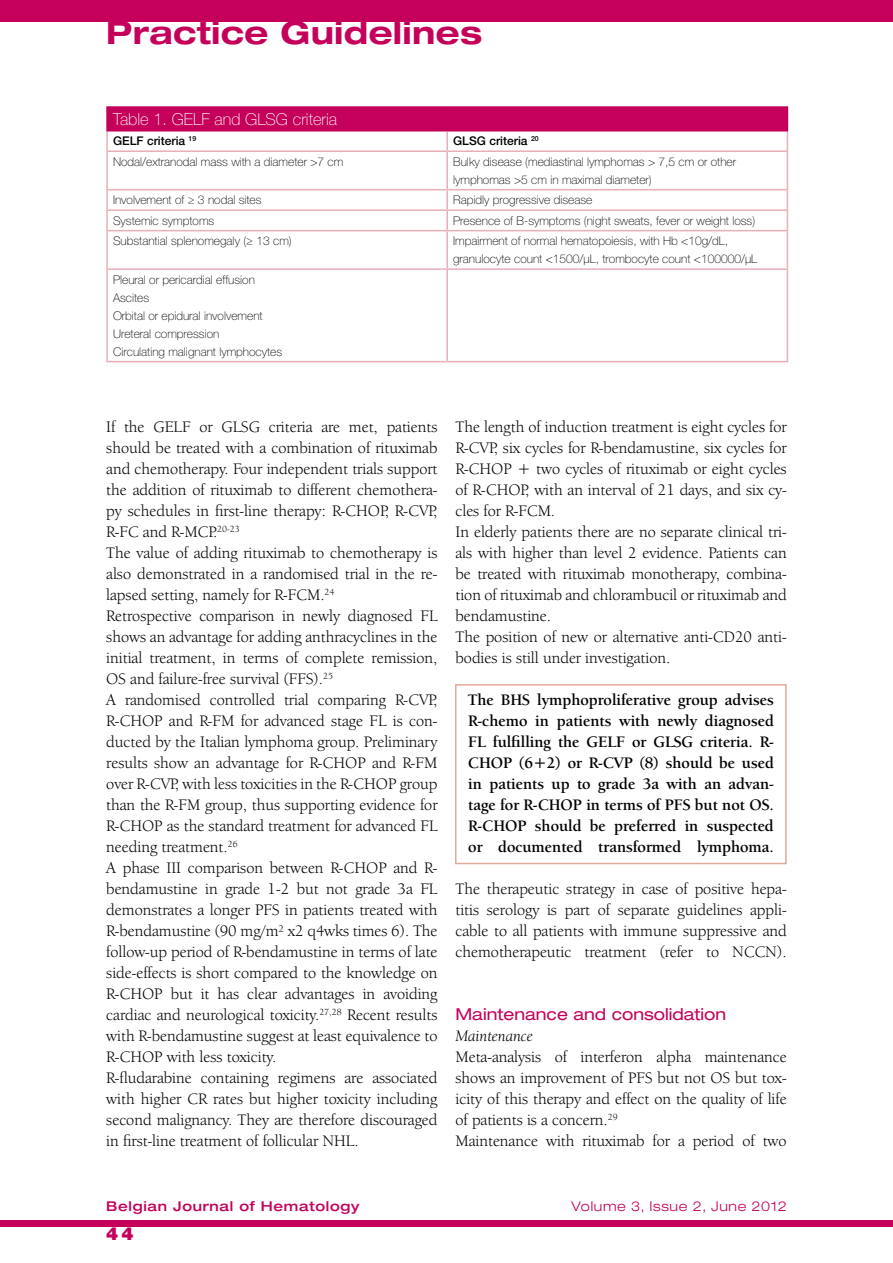
<style>
.page{position:relative;width:893px;height:1263px;background:#fff}
.page>*{position:absolute;margin:0;border:0;box-sizing:border-box;transform-origin:0 0}
.t1{font:700 expanded 31.5px "Helvetica Neue LT Std";letter-spacing:.01em;color:#c5005a}
.t2{font:900 18px "Helvetica Neue LT Std";color:#c5005a}
.t3{font:16.5px/21px "Berkeley Oldstyle IT Cby BT";color:#000}
.t4{font:700 16.5px/21px "Berkeley Oldstyle IT Cby BT";color:#000;text-align:justify}
.t5{font:expanded 16.5px "Helvetica Neue LT Std";color:#c5005a}
.t6{font:100 16.5px "Helvetica Neue LT Std";color:#fff}
.t7{font:italic 16.5px "Berkeley Oldstyle IT Cby BT";color:#000}
.t8{font:500 expanded 13.5px "Helvetica Neue LT Std";letter-spacing:.05em;color:#c5005a}
.t9{font:300 expanded 13.5px "Helvetica Neue LT Std";letter-spacing:.05em;color:#c5005a}
.t10{font:100 12px/18px "Helvetica Neue LT Std";color:#000}
.t11{font:500 12px "Helvetica Neue LT Std";color:#000}
</style>
<div class="page">
<div style="left:0;top:1220px;width:893px;height:7px;background:#c5005a"></div>
<div style="left:0;top:0;width:893px;height:21px;background:#c5005a"></div>
<div style="left:455px;top:684px;width:332px;height:180px;border:2px solid #e3a99c"></div>
<div style="left:107px;top:107px;width:680px;height:24px;background:#c5005a"></div>
<hr style="left:106px;top:150px;width:341px;height:2px;background:#e7afb8">
<hr style="left:447px;top:150px;width:341px;height:2px;background:#e7afb8">
<hr style="left:106px;top:189px;width:341px;height:1px;background:#e7afb8">
<hr style="left:447px;top:189px;width:341px;height:1px;background:#e7afb8">
<hr style="left:106px;top:209px;width:341px;height:2px;background:#e7afb8">
<hr style="left:447px;top:209px;width:341px;height:2px;background:#e7afb8">
<hr style="left:106px;top:230px;width:341px;height:1px;background:#e7afb8">
<hr style="left:447px;top:230px;width:341px;height:1px;background:#e7afb8">
<hr style="left:106px;top:268px;width:341px;height:2px;background:#e7afb8">
<hr style="left:447px;top:268px;width:341px;height:2px;background:#e7afb8">
<svg style="left:106px;top:131px;width:2px;height:19px"></svg>
<svg style="left:446px;top:131px;width:2px;height:19px"></svg>
<hr style="left:106px;top:152px;width:2px;height:37px;background:#e7afb8">
<hr style="left:446px;top:152px;width:2px;height:37px;background:#e7afb8">
<hr style="left:787px;top:152px;width:1px;height:37px;background:#e7afb8">
<svg style="left:106px;top:190px;width:2px;height:40px"></svg>
<svg style="left:446px;top:190px;width:2px;height:40px"></svg>
<svg style="left:787px;top:190px;width:1px;height:40px"></svg>
<hr style="left:106px;top:231px;width:2px;height:37px;background:#e7afb8">
<hr style="left:446px;top:231px;width:2px;height:37px;background:#e7afb8">
<hr style="left:787px;top:231px;width:1px;height:37px;background:#e7afb8">
<hr style="left:106px;top:270px;width:2px;height:91px;background:#e7afb8">
<hr style="left:446px;top:270px;width:2px;height:91px;background:#e7afb8">
<hr style="left:787px;top:270px;width:1px;height:91px;background:#e7afb8">
<hr style="left:106px;top:361px;width:341px;height:1px;background:#e7afb8">
<hr style="left:447px;top:361px;width:341px;height:1px;background:#e7afb8">
<hr style="left:106px;top:106px;width:341px;height:2px;background:#c5005a">
<hr style="left:106px;top:108px;width:2px;height:22px;background:#c5005a">
<hr style="left:447px;top:106px;width:341px;height:2px;background:#c5005a">
<svg style="left:787px;top:108px;width:1px;height:42px"></svg>
<hr style="left:106px;top:130px;width:341px;height:1px;background:#c5005a">
<hr style="left:447px;top:130px;width:341px;height:1px;background:#c5005a">
<h1 class="t1" style="left:106px;top:13px;width:377px">Practice Guidelines</h1>
<p class="t6" style="left:113px;top:109px;width:226px">Table 1. GELF and GLSG criteria</p>
<p class="t11" style="left:113px;top:134px;width:85px">GELF criteria <sup>19</sup></p>
<p class="t11" style="left:453px;top:134px;width:87px">GLSG criteria <sup>20</sup></p>
<p class="t10" style="left:113px;top:152px;width:232px">Nodal/extranodal mass with a diameter &gt;7 cm</p>
<p class="t10" style="left:453px;top:152px;width:284px">Bulky disease (mediastinal lymphomas &gt; 7,5 cm or other lymphomas &gt;5 cm in maximal diameter)</p>
<p class="t10" style="left:113px;top:191px;width:150px">Involvement of ≥ 3 nodal sites</p>
<p class="t10" style="left:453px;top:191px;width:141px">Rapidly progressive disease</p>
<p class="t10" style="left:113px;top:211px;width:103px">Systemic symptoms</p>
<p class="t10" style="left:453px;top:211px;width:304px">Presence of B-symptoms (night sweats, fever or weight loss)</p>
<p class="t10" style="left:113px;top:232px;width:180px">Substantial splenomegaly (≥ 13 cm)</p>
<p class="t10" style="left:453px;top:232px;width:306px">Impairment of normal hematopoiesis, with Hb &lt;10g/dL, granulocyte count &lt;1500/µL, trombocyte count &lt;100000/µL</p>
<p class="t10" style="left:113px;top:270px;width:171px">Pleural or pericardial effusion<br>Ascites<br>Orbital or epidural involvement<br>Ureteral compression<br>Circulating malignant lymphocytes</p>
<p class="t3" style="left:106px;top:416px;width:333px">If the GELF or GLSG criteria are met, patients should be treated with a combination of rituximab and chemotherapy. Four independent trials support the addition of rituximab to different chemothera&shy;py schedules in first-line therapy: R-CHOP, R-CVP, R-FC and R-MCP.<sup>20-23<br></sup>The value of adding rituximab to chemotherapy is also demonstrated in a randomised trial in the re&shy;lapsed setting, namely for R-FCM.<sup>24<br></sup>Retrospective comparison in newly diagnosed FL shows an advantage for adding anthracyclines in the initial treatment, in terms of complete remission, OS and failure-free survival (FFS).<sup>25<br></sup>A randomised controlled trial comparing R-CVP, R-CHOP and R-FM for advanced stage FL is con&shy;ducted by the Italian lymphoma group. Preliminary results show an advantage for R-CHOP and R-FM over R-CVP, with less toxicities in the R-CHOP group than the R-FM group, thus supporting evidence for R-CHOP as the standard treatment for advanced FL needing treatment.<sup>26<br></sup>A phase III comparison between R-CHOP and R&shy;bendamustine in grade 1-2 but not grade 3a FL demonstrates a longer PFS in patients treated with R-bendamustine (90 mg/m² x2 q4wks times 6). The follow-up period of R-bendamustine in terms of late side-effects is short compared to the knowledge on R-CHOP but it has clear advantages in avoiding cardiac and neurological toxicity.<sup>27,28</sup> Recent results with R-bendamustine suggest at least equivalence to R-CHOP with less toxicity.<br>R-fludarabine containing regimens are associated with higher CR rates but higher toxicity including second malignancy. They are therefore discouraged in first-line treatment of follicular NHL.</p>
<p class="t3" style="left:455px;top:416px;width:333px">The length of induction treatment is eight cycles for R-CVP, six cycles for R-bendamustine, six cycles for R-CHOP + two cycles of rituximab or eight cycles of R-CHOP, with an interval of 21 days, and six cy&shy;cles for R-FCM.<br>In elderly patients there are no separate clinical tri&shy;als with higher than level 2 evidence. Patients can be treated with rituximab monotherapy, combina&shy;tion of rituximab and chlorambucil or rituximab and bendamustine.<br>The position of new or alternative anti-CD20 anti&shy;bodies is still under investigation.</p>
<p class="t4" style="left:468px;top:689px;width:307px">The BHS lymphoproliferative group advises R-chemo in patients with newly diagnosed FL fulfilling the GELF or GLSG criteria. R-CHOP (6+2) or R-CVP (8) should be used in patients up to grade 3a with an advan&shy;tage for R-CHOP in terms of PFS but not OS.<br>R-CHOP should be preferred in suspected or documented transformed lymphoma.</p>
<p class="t3" style="left:455px;top:878px;width:333px;text-align:justify">The therapeutic strategy in case of positive hepa&shy;titis serology is part of separate guidelines appli&shy;cable to all patients with immune suppressive and chemotherapeutic treatment (refer to NCCN).</p>
<p class="t5" style="left:455px;top:1004px;width:272px">Maintenance and consolidation</p>
<p class="t7" style="left:455px;top:1026px;width:79px">Maintenance</p>
<p class="t3" style="left:455px;top:1046px;width:333px">Meta-analysis of interferon alpha maintenance shows an improvement of PFS but not OS but tox&shy;icity of this therapy and effect on the quality of life of patients is a concern.<sup>29<br></sup>Maintenance with rituximab for a period of two</p>
<p class="t8" style="left:106px;top:1198px;width:255px">Belgian Journal of Hematology</p>
<p class="t9" style="left:572px;top:1198px;width:217px">Volume 3, Issue 2, June 2012</p>
<p class="t2" style="left:106px;top:1222px;width:29px">44</p>
</div>
